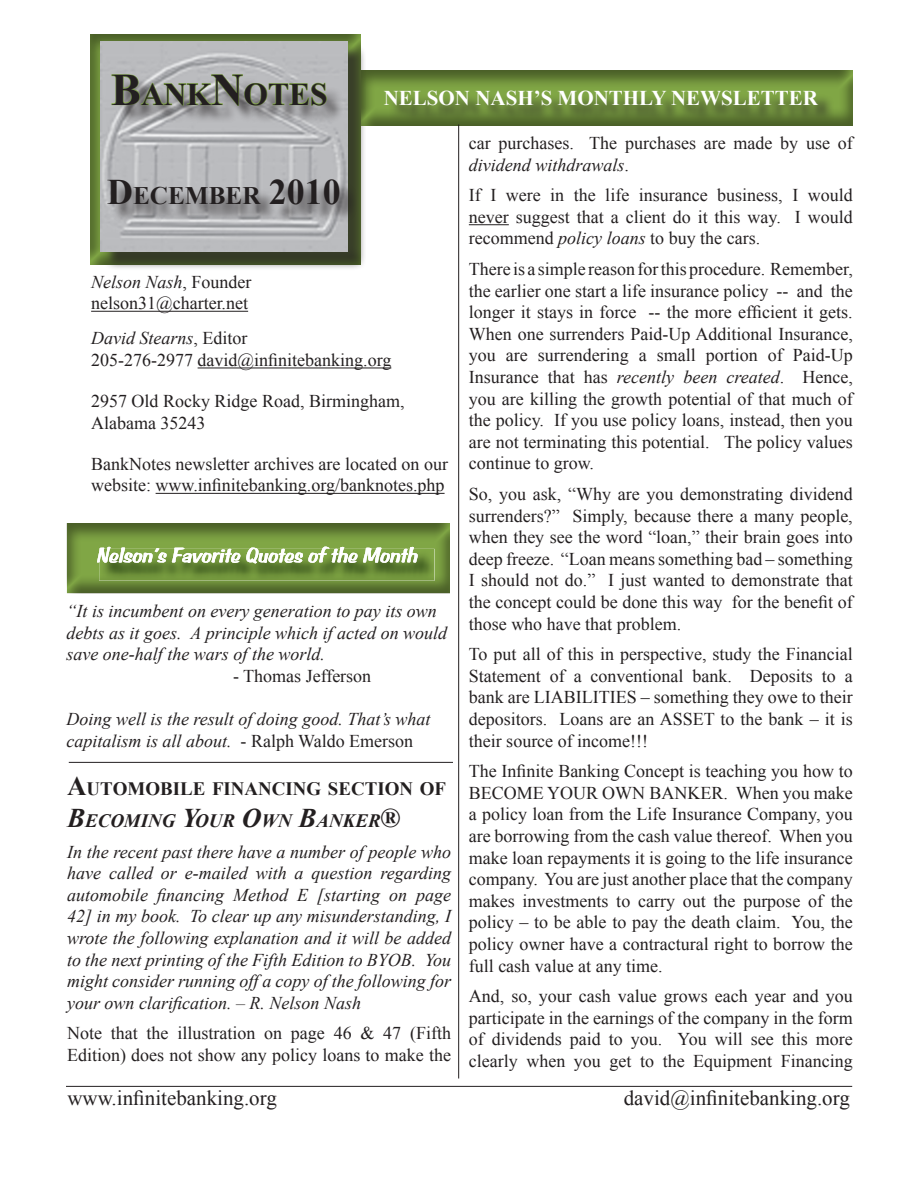
<style>
.page{position:relative;width:918px;height:1188px;background:#fff}
.page>*{position:absolute;margin:0;border:0;box-sizing:border-box;transform-origin:0 0}
.t1{font:700 31.5px "Times New Roman";color:#231f20}
.t2{font:700 25.2px "Times New Roman";color:#231f20}
.t3{font:21px "Times New Roman";color:#231f20}
.t4{font:700 21px "Times New Roman";color:#fff}
.t5{font:700 18.9px/32.4px "Times New Roman";color:#231f20}
.t6{font:18px/21.6px "Times New Roman";color:#231f20}
.t7{font:italic 18px/21.6px "Times New Roman";color:#231f20}
.s1{font-size:45px}
.s2{font-size:36px}
.s3{font-style:italic}
.s4{font-style:normal}
.s5{font-size:27px}
.s6{font-style:italic;font-size:27px}
</style>
<div class="page">
<div style="left:360px;top:69px;width:494px;height:59px;background:#231f20;opacity:.5"></div>
<div style="left:90px;top:33px;width:273px;height:234px;background:#231f20;opacity:.5"></div>
<div style="left:103px;top:44px;width:264px;height:227px;background:#231f20;opacity:.75"></div>
<img style="left:101px;top:41px;width:247px;height:211px">
<div style="left:114px;top:77px;width:720px;height:46px;background:#231f20;opacity:.75"></div>
<svg style="left:111px;top:74px;width:216px;height:32px;background:#a0a797"></svg>
<hr style="left:458px;top:124px;width:1px;height:954px;background:#231f20">
<hr style="left:66px;top:1086px;width:786px;height:1px;background:#231f20">
<hr style="left:91px;top:311px;width:157px;height:1px;background:#231f20">
<hr style="left:198px;top:368px;width:193px;height:1px;background:#231f20">
<hr style="left:156px;top:493px;width:289px;height:1px;background:#231f20">
<div style="left:109px;top:182px;width:248px;height:41px;background:#231f20;opacity:.75"></div>
<div style="left:55px;top:516px;width:411px;height:80px;background:#231f20;opacity:.5"></div>
<hr style="left:469px;top:224px;width:40px;height:1px;background:#231f20">
<hr style="left:69px;top:762px;width:384px;height:1px;background:#231f20">
<h1 class="t1" style="left:111px;top:72px;width:218px"><span class="s1">B</span>ANK<span class="s1">N</span>OTES</h1>
<p class="t4" style="left:384px;top:83px;width:436px">NELSON NASH’S MONTHLY NEWSLETTER</p>
<h2 class="t2" style="left:107px;top:178px;width:235px"><span class="s2">D</span>ECEMBER <span class="s2">2010</span></h2>
<p class="t6" style="left:91px;top:271px;width:162px"><span class="s3">Nelson Nash</span>, Founder nelson31@charter.net</p>
<p class="t6" style="left:91px;top:327px;width:302px"><span class="s3">David Stearns</span>, Editor<br>205-276-2977 david@infinitebanking.org</p>
<p class="t6" style="left:91px;top:390px;width:315px">2957 Old Rocky Ridge Road, Birmingham,<br>Alabama 35243</p>
<p class="t6" style="left:91px;top:453px;width:358px">BankNotes newsletter archives are located on our website: www.infinitebanking.org/banknotes.php</p>
<p class="t7" style="left:67px;top:600px;width:382px">“It is incumbent on every generation to pay its own debts as it goes. A principle which if acted on would save one-half the wars of the world.</p>
<p class="t6" style="left:233px;top:665px;width:140px">- Thomas Jefferson</p>
<p class="t7" style="left:67px;top:708px;width:366px">Doing well is the result of doing good. That’s what capitalism is all about. <span class="s4">- Ralph Waldo Emerson</span></p>
<p class="t5" style="left:67px;top:772px;width:380px"><span class="s5">A</span>UTOMOBILE FINANCING SECTION OF<br><span class="s6">B</span><span class="s3">ECOMING</span> <span class="s6">Y</span><span class="s3">OUR</span> <span class="s6">O</span><span class="s3">WN</span> <span class="s6">B</span><span class="s3">ANKER</span><span class="s5">®</span></p>
<p class="t7" style="left:67px;top:840px;width:386px;text-align:justify">In the recent past there have a number of people who have called or e-mailed with a question regarding automobile financing Method E [starting on page 42] in my book. To clear up any misunderstanding, I wrote the following explanation and it will be added to the next printing of the Fifth Edition to BYOB. You might consider running off a copy of the following for your own clarification. – R. Nelson Nash</p>
<p class="t6" style="left:67px;top:1022px;width:386px">Note that the illustration on page 46 &amp; 47 (Fifth<br>Edition) does not show any policy loans to make the</p>
<p class="t6" style="left:469px;top:132px;width:386px">car purchases. The purchases are made by use of <span class="s3">dividend withdrawals</span>.</p>
<p class="t6" style="left:469px;top:184px;width:386px;text-align:justify">If I were in the life insurance business, I would never suggest that a client do it this way. I would recommend <span class="s3">policy loans</span> to buy the cars.</p>
<p class="t6" style="left:469px;top:258px;width:386px;text-align:justify">There is a simple reason for this procedure. Remember, the earlier one start a life insurance policy -- and the longer it stays in force -- the more efficient it gets.<br>When one surrenders Paid-Up Additional Insurance, you are surrendering a small portion of Paid-Up Insurance that has <span class="s3">recently been created</span>. Hence, you are killing the growth potential of that much of the policy. If you use policy loans, instead, then you are not terminating this potential. The policy values continue to grow.</p>
<p class="t6" style="left:469px;top:483px;width:386px;text-align:justify">So, you ask, “Why are you demonstrating dividend surrenders?” Simply, because there a many people, when they see the word “loan,” their brain goes into deep freeze. “Loan means something bad – something I should not do.” I just wanted to demonstrate that the concept could be done this way for the benefit of those who have that problem.</p>
<p class="t6" style="left:469px;top:643px;width:386px;text-align:justify">To put all of this in perspective, study the Financial Statement of a conventional bank. Deposits to a bank are LIABILITIES – something they owe to their depositors. Loans are an ASSET to the bank – it is their source of income!!!</p>
<p class="t6" style="left:469px;top:760px;width:386px;text-align:justify">The Infinite Banking Concept is teaching you how to BECOME YOUR OWN BANKER. When you make a policy loan from the Life Insurance Company, you are borrowing from the cash value thereof. When you make loan repayments it is going to the life insurance company. You are just another place that the company makes investments to carry out the purpose of the policy – to be able to pay the death claim. You, the policy owner have a contractural right to borrow the full cash value at any time.</p>
<p class="t6" style="left:469px;top:985px;width:386px;text-align:justify">And, so, your cash value grows each year and you participate in the earnings of the company in the form of dividends paid to you. You will see this more clearly when you get to the Equipment Financing</p>
<p class="t3" style="left:67px;top:1084px;width:211px">www.infinitebanking.org</p>
<p class="t3" style="left:624px;top:1084px;width:228px">david@infinitebanking.org</p>
</div>
